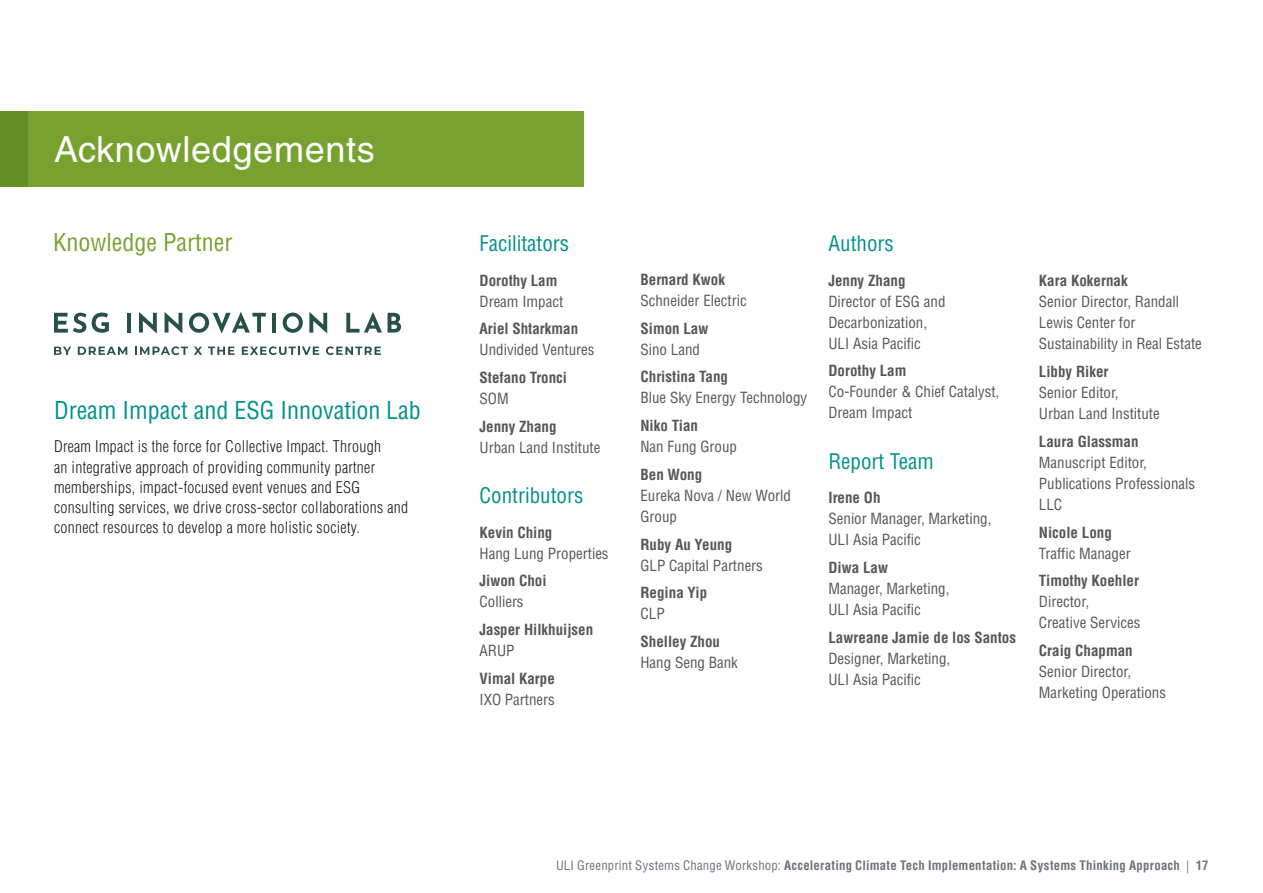
<style>
.page{position:relative;width:1263px;height:893px;background:#fff}
.page>*{position:absolute;margin:0;border:0;box-sizing:border-box;transform-origin:0 0}
.t1{font:36px "Helvetica LT Std";letter-spacing:.02em;color:#fff}
.t2{font:condensed 24px "Helvetica";color:#02918c}
.t3{font:condensed 24px "Helvetica";color:#78a22f}
.t4{font:condensed 21px "Helvetica";color:#02918c}
.t5{font:300 condensed 15.75px/20.2px "Helvetica LT Std";letter-spacing:.02em;color:#1a1a1a}
.t6{font:condensed 15px/21px "Helvetica";color:#545758}
.t7{font:700 condensed 15px "Helvetica LT Std";color:#545758}
.t8{font:700 condensed 12.75px "Helvetica LT Std";letter-spacing:.02em;color:#6a747b}
.s1{font-weight:400}
</style>
<div class="page">
<svg style="left:54px;top:313px;width:55px;height:20px"></svg>
<hr style="left:127px;top:313px;width:4px;height:20px;background:#28504a">
<svg style="left:139px;top:312px;width:18px;height:21px"></svg>
<svg style="left:165px;top:312px;width:17px;height:21px"></svg>
<svg style="left:189px;top:312px;width:77px;height:21px"></svg>
<hr style="left:272px;top:313px;width:4px;height:20px;background:#28504a">
<svg style="left:283px;top:313px;width:20px;height:20px"></svg>
<svg style="left:309px;top:312px;width:18px;height:21px"></svg>
<svg style="left:346px;top:312px;width:55px;height:21px"></svg>
<svg style="left:54px;top:347px;width:17px;height:8px"></svg>
<svg style="left:78px;top:347px;width:49px;height:8px"></svg>
<svg style="left:135px;top:346px;width:53px;height:9px"></svg>
<svg style="left:194px;top:347px;width:8px;height:8px"></svg>
<svg style="left:208px;top:347px;width:27px;height:8px"></svg>
<svg style="left:242px;top:346px;width:77px;height:9px"></svg>
<svg style="left:326px;top:346px;width:55px;height:9px"></svg>
<div style="left:0;top:111px;width:583px;height:76px;background:#78a22f"></div>
<div style="left:0;top:111px;width:27px;height:76px;background:#649023"></div>
<h1 class="t1" style="left:54px;top:129px;width:322px">Acknowledgements</h1>
<h2 class="t3" style="left:53px;top:227px;width:181px">Knowledge Partner</h2>
<h2 class="t2" style="left:54px;top:395px;width:368px">Dream Impact and ESG Innovation Lab</h2>
<p class="t5" style="left:54px;top:436px;width:356px">Dream Impact is the force for Collective Impact. Through<br>an integrative approach of providing community partner memberships, impact-focused event venues and ESG consulting services, we drive cross-sector collaborations and connect resources to develop a more holistic society.</p>
<h3 class="t4" style="left:479px;top:230px;width:91px">Facilitators</h3>
<p class="t7" style="left:479px;top:271px;width:79px">Dorothy Lam</p>
<p class="t6" style="left:479px;top:290px;width:85px">Dream Impact</p>
<p class="t7" style="left:479px;top:319px;width:100px">Ariel Shtarkman</p>
<p class="t6" style="left:479px;top:339px;width:117px">Undivided Ventures</p>
<p class="t7" style="left:479px;top:368px;width:89px">Stefano Tronci</p>
<p class="t6" style="left:479px;top:388px;width:31px">SOM</p>
<p class="t7" style="left:479px;top:417px;width:79px">Jenny Zhang</p>
<p class="t6" style="left:479px;top:437px;width:122px">Urban Land Institute</p>
<h3 class="t4" style="left:479px;top:482px;width:105px">Contributors</h3>
<p class="t7" style="left:479px;top:523px;width:74px">Kevin Ching</p>
<p class="t6" style="left:479px;top:542px;width:131px">Hang Lung Properties</p>
<p class="t7" style="left:479px;top:571px;width:69px">Jiwon Choi</p>
<p class="t6" style="left:479px;top:591px;width:46px">Colliers</p>
<p class="t7" style="left:479px;top:620px;width:115px">Jasper Hilkhuijsen</p>
<p class="t6" style="left:479px;top:640px;width:37px">ARUP</p>
<p class="t7" style="left:479px;top:669px;width:77px">Vimal Karpe</p>
<p class="t6" style="left:479px;top:689px;width:77px">IXO Partners</p>
<p class="t7" style="left:640px;top:270px;width:86px">Bernard Kwok</p>
<p class="t6" style="left:640px;top:290px;width:108px">Schneider Electric</p>
<p class="t7" style="left:640px;top:319px;width:69px">Simon Law</p>
<p class="t6" style="left:640px;top:338px;width:61px">Sino Land</p>
<p class="t7" style="left:640px;top:367px;width:89px">Christina Tang</p>
<p class="t6" style="left:640px;top:387px;width:168px">Blue Sky Energy Technology</p>
<p class="t7" style="left:640px;top:416px;width:59px">Niko Tian</p>
<p class="t6" style="left:640px;top:436px;width:98px">Nan Fung Group</p>
<p class="t7" style="left:640px;top:465px;width:63px">Ben Wong</p>
<p class="t6" style="left:640px;top:485px;width:152px">Eureka Nova / New World<br>Group</p>
<p class="t7" style="left:640px;top:535px;width:93px">Ruby Au Yeung</p>
<p class="t6" style="left:640px;top:554px;width:124px">GLP Capital Partners</p>
<p class="t7" style="left:640px;top:583px;width:68px">Regina Yip</p>
<p class="t6" style="left:640px;top:603px;width:26px">CLP</p>
<p class="t7" style="left:640px;top:632px;width:81px">Shelley Zhou</p>
<p class="t6" style="left:640px;top:652px;width:99px">Hang Seng Bank</p>
<h3 class="t4" style="left:828px;top:230px;width:67px">Authors</h3>
<p class="t7" style="left:828px;top:271px;width:79px">Jenny Zhang</p>
<p class="t6" style="left:828px;top:290px;width:119px">Director of ESG and<br>Decarbonization,<br>ULI Asia Pacific</p>
<p class="t7" style="left:828px;top:361px;width:79px">Dorothy Lam</p>
<p class="t6" style="left:828px;top:381px;width:172px">Co-Founder &amp; Chief Catalyst,<br>Dream Impact</p>
<h3 class="t4" style="left:828px;top:448px;width:107px">Report Team</h3>
<p class="t7" style="left:828px;top:488px;width:54px">Irene Oh</p>
<p class="t6" style="left:828px;top:508px;width:165px">Senior Manager, Marketing,<br>ULI Asia Pacific</p>
<p class="t7" style="left:828px;top:558px;width:61px">Diwa Law</p>
<p class="t6" style="left:828px;top:578px;width:122px">Manager, Marketing,<br>ULI Asia Pacific</p>
<p class="t7" style="left:828px;top:628px;width:189px">Lawreane Jamie de los Santos</p>
<p class="t6" style="left:828px;top:647px;width:123px">Designer, Marketing,<br>ULI Asia Pacific</p>
<p class="t7" style="left:1039px;top:271px;width:90px">Kara Kokernak</p>
<p class="t6" style="left:1039px;top:291px;width:164px">Senior Director, Randall<br>Lewis Center for<br>Sustainability in Real Estate</p>
<p class="t7" style="left:1039px;top:362px;width:71px">Libby Riker</p>
<p class="t6" style="left:1039px;top:382px;width:122px">Senior Editor,<br>Urban Land Institute</p>
<p class="t7" style="left:1039px;top:432px;width:101px">Laura Glassman</p>
<p class="t6" style="left:1039px;top:452px;width:158px">Manuscript Editor,<br>Publications Professionals<br>LLC</p>
<p class="t7" style="left:1039px;top:523px;width:74px">Nicole Long</p>
<p class="t6" style="left:1039px;top:542px;width:93px">Traffic Manager</p>
<p class="t7" style="left:1039px;top:571px;width:102px">Timothy Koehler</p>
<p class="t6" style="left:1039px;top:591px;width:103px">Director,<br>Creative Services</p>
<p class="t7" style="left:1039px;top:641px;width:95px">Craig Chapman</p>
<p class="t6" style="left:1039px;top:661px;width:129px">Senior Director,<br>Marketing Operations</p>
<p class="t8" style="left:556px;top:858px;width:654px"><span class="s1">ULI Greenprint Systems Change Workshop:</span> Accelerating Climate Tech Implementation: A Systems Thinking Approach <span class="s1">|</span> 17</p>
</div>
